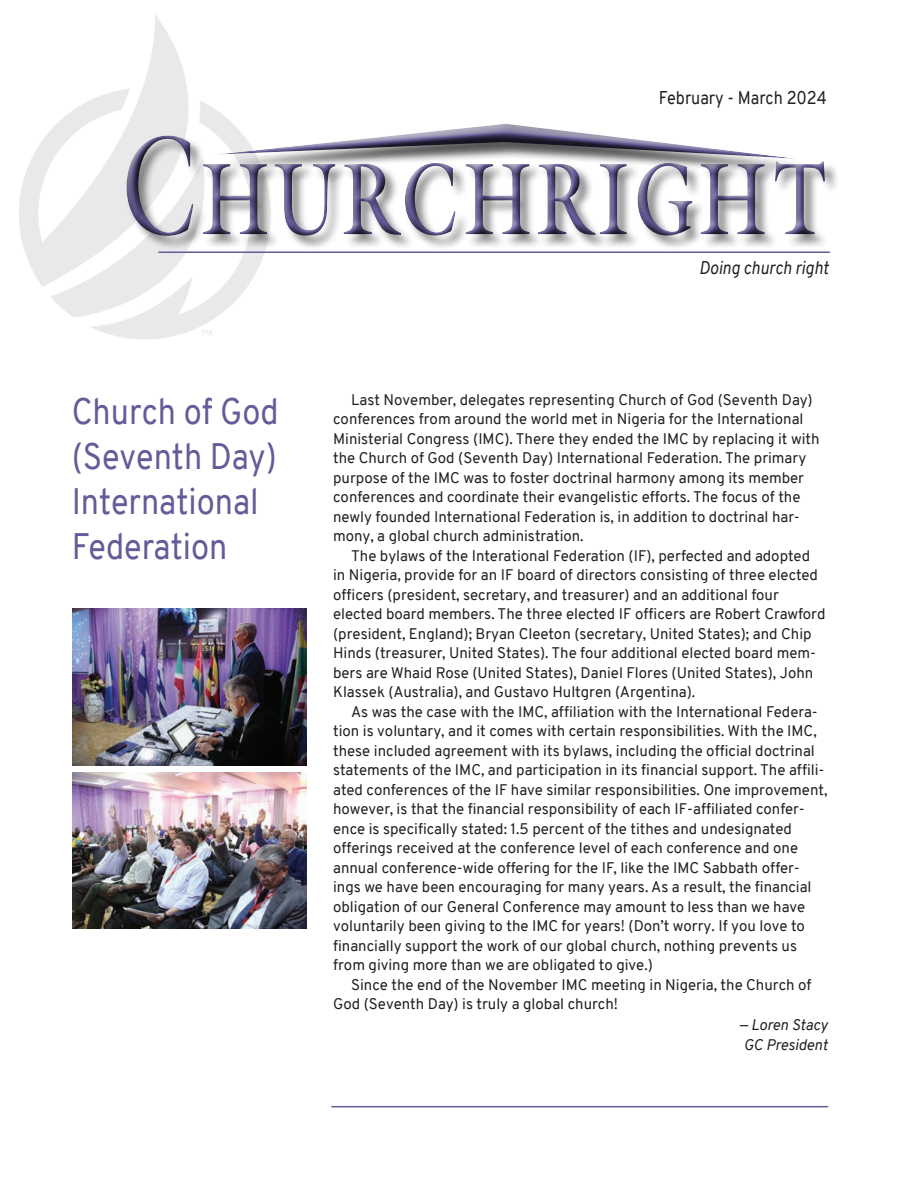
<style>
.page{position:relative;width:918px;height:1188px;background:#fff}
.page>*{position:absolute;margin:0;border:0;box-sizing:border-box;transform-origin:0 0}
.t1{font:140.4px "Galliard Pro";letter-spacing:.04em;color:#625c98;scale:.72 1}
.Title-CR{font:36px/45px "Overpass";color:#625c98;scale:.9 1}
.t2{font:18px "Overpass";color:#231f20;scale:.9 1}
.t3{font:italic 18px "Overpass";color:#231f20;scale:.9 1}
.News-CR{font:15px/19.5px "Overpass";color:#231f20}
.News-CR-2{font:italic 15px "Overpass";color:#231f20}
.s1{font-size:142.65px}
</style>
<div class="page">
<div style="left:125px;top:135px;width:710px;height:111px;background:#231f20;opacity:.75"></div>
<div style="left:219px;top:126px;width:594px;height:50px;background:#231f20;opacity:.75"></div>
<div style="left:214px;top:123px;width:586px;height:35px;background:#fff;opacity:.75"></div>
<div style="left:214px;top:133px;width:586px;height:28px;background:#231f20;opacity:.75"></div>
<img style="left:19px;top:15px;width:280px;height:324px">
<hr style="left:158px;top:251px;width:672px;height:2px;background:#625c98">
<hr style="left:331px;top:1106px;width:497px;height:1px;background:#625c98">
<img style="left:72px;top:609px;width:235px;height:156px">
<img style="left:72px;top:772px;width:235px;height:157px">
<p class="t2" style="left:659px;top:84px;width:188px">February - March 2024</p>
<h1 class="t1" style="left:121px;top:94px;width:981px"><span class="s1">C</span>hurchright</h1>
<p class="Title-CR" style="left:72px;top:389px;width:232px">Church of God (Seventh Day)<br>International<br>Federation</p>
<p class="t3" style="left:699px;top:254px;width:146px">Doing church right</p>
<p class="News-CR" style="left:333px;top:390px;width:488px;text-indent:18px">Last November, delegates representing Church of God (Seventh Day) conferences from around the world met in Nigeria for the International Ministerial Congress (IMC). There they ended the IMC by replacing it with the Church of God (Seventh Day) International Federation. The primary purpose of the IMC was to foster doctrinal harmony among its member conferences and coordinate their evangelistic efforts. The focus of the newly founded International Federation is, in addition to doctrinal har&shy;mony, a global church administration.</p>
<p class="News-CR" style="left:333px;top:546px;width:494px;text-indent:18px">The bylaws of the Interational Federation (IF), perfected and adopted in Nigeria, provide for an IF board of directors consisting of three elected officers (president, secretary, and treasurer) and an additional four elected board members. The three elected IF officers are Robert Crawford (president, England); Bryan Cleeton (secretary, United States); and Chip Hinds (treasurer, United States). The four additional elected board mem&shy;bers are Whaid Rose (United States), Daniel Flores (United States), John Klassek (Australia), and Gustavo Hultgren (Argentina).</p>
<p class="News-CR" style="left:333px;top:702px;width:496px;text-indent:18px">As was the case with the IMC, affiliation with the International Federa&shy;tion is voluntary, and it comes with certain responsibilities. With the IMC, these included agreement with its bylaws, including the official doctrinal statements of the IMC, and participation in its financial support. The affili&shy;ated conferences of the IF have similar responsibilities. One improvement, however, is that the financial responsibility of each IF-affiliated confer&shy;ence is specifically stated: 1.5 percent of the tithes and undesignated offerings received at the conference level of each conference and one annual conference-wide offering for the IF, like the IMC Sabbath offer&shy;ings we have been encouraging for many years. As a result, the financial obligation of our General Conference may amount to less than we have voluntarily been giving to the IMC for years! (Don’t worry. If you love to financially support the work of our global church, nothing prevents us from giving more than we are obligated to give.)</p>
<p class="News-CR" style="left:333px;top:975px;width:480px;text-indent:18px">Since the end of the November IMC meeting in Nigeria, the Church of<br>God (Seventh Day) is truly a global church!</p>
<p class="News-CR-2" style="left:739px;top:1014px;width:90px">— Loren Stacy</p>
<p class="News-CR-2" style="left:744px;top:1034px;width:86px">GC President</p>
</div>
